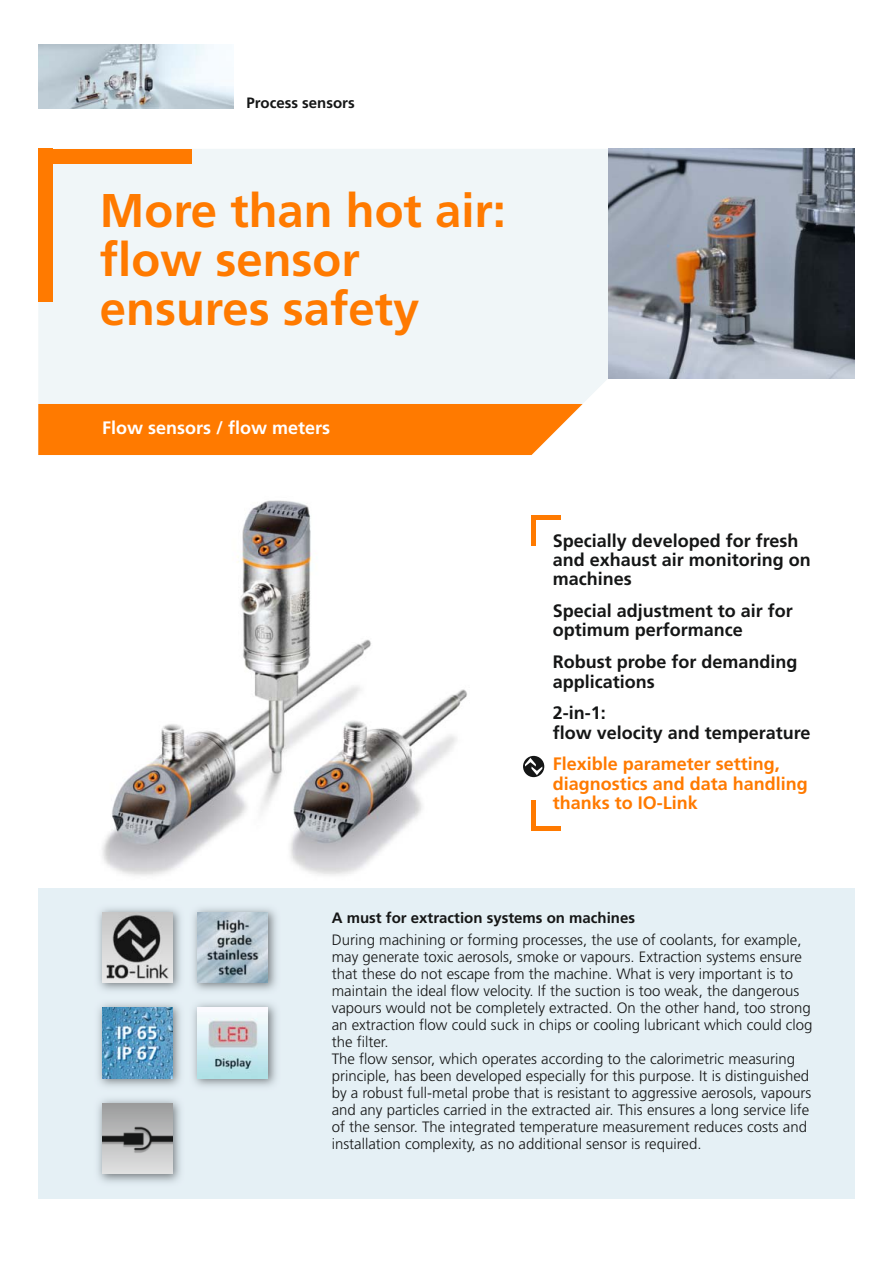
<style>
.page{position:relative;width:893px;height:1263px;background:#fff}
.page>*{position:absolute;margin:0;border:0;box-sizing:border-box;transform-origin:0 0}
.t1{font:700 47.25px/48.9px "Frutiger LT Com";color:#ff7a00}
.t2{font:700 18px/19.2px "Frutiger LT Com";color:#151616}
.t3{font:700 18px/19.2px "Frutiger LT Com";color:#ff7a00}
.t4{font:700 18px "Frutiger LT Com";color:#fff}
.t5{font:300 15px/17px "Frutiger LT Com";color:#151616}
.t6{font:700 15px "Frutiger LT Com";color:#151616}
</style>
<div class="page">
<img style="left:38px;top:500px;width:468px;height:389px">
<div style="left:38px;top:889px;width:817px;height:310px;background:#e5f0f5"></div>
<div style="left:38px;top:149px;width:570px;height:255px;background:#f0f6f8"></div>
<img style="left:608px;top:149px;width:247px;height:229px">
<div style="left:38px;top:404px;width:545px;height:51px;background:#ff7a00"></div>
<div style="left:38px;top:149px;width:153px;height:15px;background:#ff7a00"></div>
<div style="left:38px;top:149px;width:15px;height:153px;background:#ff7a00"></div>
<img style="left:38px;top:45px;width:196px;height:63px">
<hr style="left:531px;top:516px;width:30px;height:4px;background:#ff7a00">
<div style="left:531px;top:516px;width:5px;height:29px;background:#ff7a00"></div>
<hr style="left:531px;top:826px;width:30px;height:4px;background:#ff7a00">
<div style="left:531px;top:800px;width:5px;height:30px;background:#ff7a00"></div>
<svg style="left:523px;top:756px;width:21px;height:21px"></svg>
<svg style="left:525px;top:758px;width:17px;height:17px"></svg>
<img style="left:98px;top:908px;width:179px;height:179px">
<img style="left:102px;top:912px;width:70px;height:70px">
<img style="left:188px;top:908px;width:1px;height:179px">
<img style="left:198px;top:912px;width:70px;height:70px">
<img style="left:102px;top:1008px;width:70px;height:70px">
<img style="left:189px;top:998px;width:88px;height:1px">
<img style="left:198px;top:1008px;width:70px;height:70px">
<img style="left:98px;top:1099px;width:83px;height:84px">
<img style="left:102px;top:1103px;width:70px;height:71px">
<p class="t6" style="left:247px;top:97px;width:110px">Process sensors</p>
<h1 class="t1" style="left:100px;top:190px;width:408px">More than hot air: flow sensor ensures safety</h1>
<p class="t4" style="left:102px;top:420px;width:230px">Flow sensors / flow meters</p>
<p class="t2" style="left:553px;top:533px;width:260px">Specially developed for fresh and exhaust air monitoring on machines</p>
<p class="t2" style="left:553px;top:603px;width:242px">Special adjustment to air for optimum performance</p>
<p class="t2" style="left:553px;top:654px;width:246px">Robust probe for demanding applications</p>
<p class="t2" style="left:553px;top:705px;width:259px">2-in-1:<br>flow velocity and temperature</p>
<p class="t3" style="left:553px;top:756px;width:257px">Flexible parameter setting, diagnostics and data handling thanks to IO-Link</p>
<p class="t6" style="left:332px;top:912px;width:305px">A must for extraction systems on machines</p>
<p class="t5" style="left:332px;top:932px;width:482px">During machining or forming processes, the use of coolants, for example, may generate toxic aerosols, smoke or vapours. Extraction systems ensure that these do not escape from the machine. What is very important is to maintain the ideal flow velocity. If the suction is too weak, the dangerous vapours would not be completely extracted. On the other hand, too strong an extraction flow could suck in chips or cooling lubricant which could clog the filter.<br>The flow sensor, which operates according to the calorimetric measuring principle, has been developed especially for this purpose. It is distinguished by a robust full-metal probe that is resistant to aggressive aerosols, vapours and any particles carried in the extracted air. This ensures a long service life of the sensor. The integrated temperature measurement reduces costs and installation complexity, as no additional sensor is required.</p>
</div>
